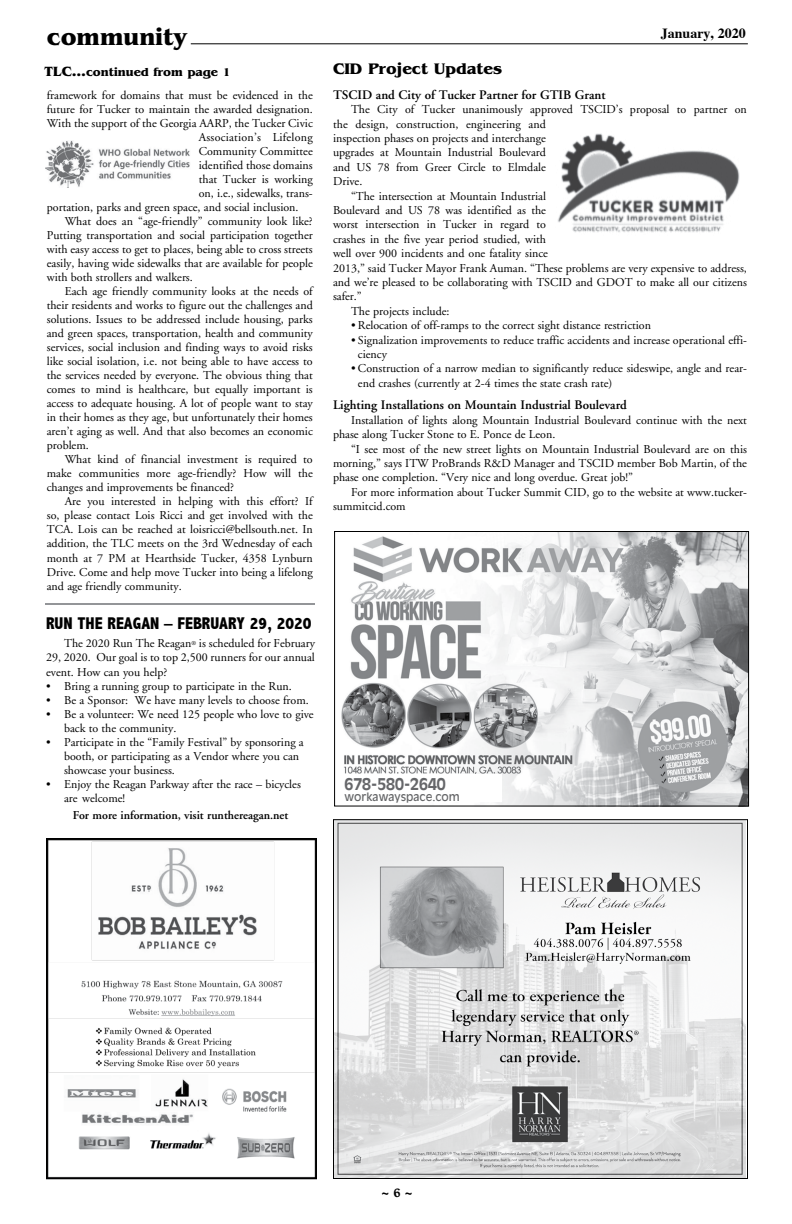
<style>
.page{position:relative;width:792px;height:1224px;background:#fff}
.page>*{position:absolute;margin:0;border:0;box-sizing:border-box;transform-origin:0 0}
.t1{font:700 24px "Benguiat";color:#000}
.t2{font:800 condensed 17px "Abadi";color:#000}
.t3{font:700 16px "Benguiat";color:#000}
.t4{font:700 16px "Antique Olive";color:#656669}
.t5{font:700 14px "Times";color:#000}
.t6{font:500 14px "Belwe";color:#000}
.t7{font:600 13px "Adobe Garamond";color:#000}
.t8{font:12px/14.4px "Adobe Garamond";color:#000}
.t9{font:600 12px "Adobe Garamond";color:#000}
.t10{font:700 12px "Benguiat";color:#000}
.t11{font:12px "Adobe Garamond";letter-spacing:.02em;color:#000}
.t12{font:11px "Antique Olive";color:#636466}
.s1{font-size:14px}
</style>
<div class="page">
<hr style="left:191px;top:43px;width:557px;height:1px;background:#000">
<img style="left:335px;top:821px;width:411px;height:356px">
<div style="left:333px;top:819px;width:415px;height:360px;border:1px solid #000"></div>
<img style="left:47px;top:839px;width:269px;height:341px">
<img style="left:341px;top:533px;width:406px;height:272px">
<div style="left:334px;top:531px;width:415px;height:276px;border:1px solid #000"></div>
<div style="left:344px;top:774px;width:158px;height:28px;background:#fff"></div>
<img style="left:45px;top:141px;width:145px;height:46px">
<img style="left:558px;top:133px;width:182px;height:100px">
<hr style="left:45px;top:603px;width:270px;height:2px;background:#939598">
<h1 class="t1" style="left:47px;top:23px;width:142px">community</h1>
<p class="t5" style="left:661px;top:24px;width:87px">January, 2020</p>
<p class="t10" style="left:45px;top:65px;width:188px"><span class="s1">TLC...</span>continued from page 1</p>
<p class="t8" style="left:47px;top:89px;width:268px">framework for domains that must be evidenced in the</p>
<p class="t8" style="left:47px;top:103px;width:268px">future for Tucker to maintain the awarded designation.</p>
<p class="t8" style="left:47px;top:117px;width:268px">With the support of the Georgia AARP, the Tucker Civic</p>
<p class="t11" style="left:199px;top:131px;width:115px">Association’s Lifelong</p>
<p class="t8" style="left:199px;top:145px;width:116px">Community Committee</p>
<p class="t8" style="left:199px;top:159px;width:116px">identified those domains</p>
<p class="t8" style="left:199px;top:173px;width:115px">that Tucker is working</p>
<p class="t8" style="left:199px;top:187px;width:115px">on, i.e., sidewalks, trans-</p>
<p class="t8" style="left:47px;top:201px;width:253px">portation, parks and green space, and social inclusion.</p>
<p class="t8" style="left:65px;top:215px;width:250px">What does an “age-friendly” community look like?</p>
<p class="t8" style="left:47px;top:229px;width:267px">Putting transportation and social participation together</p>
<p class="t8" style="left:47px;top:243px;width:268px">with easy access to get to places, being able to cross streets</p>
<p class="t8" style="left:47px;top:257px;width:268px">easily, having wide sidewalks that are available for people</p>
<p class="t8" style="left:47px;top:271px;width:148px">with both strollers and walkers.</p>
<p class="t8" style="left:65px;top:285px;width:249px">Each age friendly community looks at the needs of</p>
<p class="t8" style="left:47px;top:299px;width:268px">their residents and works to figure out the challenges and</p>
<p class="t8" style="left:47px;top:313px;width:268px">solutions. Issues to be addressed include housing, parks</p>
<p class="t8" style="left:47px;top:327px;width:267px">and green spaces, transportation, health and community</p>
<p class="t8" style="left:47px;top:341px;width:267px">services, social inclusion and finding ways to avoid risks</p>
<p class="t8" style="left:47px;top:355px;width:267px">like social isolation, i.e. not being able to have access to</p>
<p class="t8" style="left:47px;top:369px;width:268px">the services needed by everyone. The obvious thing that</p>
<p class="t8" style="left:47px;top:383px;width:268px">comes to mind is healthcare, but equally important is</p>
<p class="t8" style="left:47px;top:397px;width:268px">access to adequate housing. A lot of people want to stay</p>
<p class="t8" style="left:47px;top:411px;width:267px">in their homes as they age, but unfortunately their homes</p>
<p class="t8" style="left:47px;top:425px;width:268px">aren’t aging as well. And that also becomes an economic</p>
<p class="t8" style="left:47px;top:439px;width:44px">problem.</p>
<p class="t8" style="left:65px;top:453px;width:250px">What kind of financial investment is required to</p>
<p class="t8" style="left:47px;top:467px;width:268px">make communities more age-friendly? How will the</p>
<p class="t8" style="left:47px;top:481px;width:189px">changes and improvements be financed?</p>
<p class="t8" style="left:65px;top:495px;width:249px">Are you interested in helping with this effort? If</p>
<p class="t8" style="left:47px;top:509px;width:268px">so, please contact Lois Ricci and get involved with the</p>
<p class="t8" style="left:47px;top:523px;width:268px">TCA. Lois can be reached at loisricci@bellsouth.net. In</p>
<p class="t8" style="left:47px;top:537px;width:268px">addition, the TLC meets on the 3rd Wednesday of each</p>
<p class="t8" style="left:47px;top:551px;width:268px">month at 7 PM at Hearthside Tucker, 4358 Lynburn</p>
<p class="t8" style="left:47px;top:565px;width:268px">Drive. Come and help move Tucker into being a lifelong</p>
<p class="t8" style="left:47px;top:579px;width:137px">and age friendly community.</p>
<h2 class="t2" style="left:46px;top:613px;width:267px">RUN THE REAGAN – FEBRUARY 29, 2020</h2>
<p class="t8" style="left:46px;top:636px;width:270px;text-align:justify;text-indent:18px">The 2020 Run The Reagan<sup>®</sup> is scheduled for February 29, 2020. Our goal is to top 2,500 runners for our annual event. How can you help?</p>
<p class="t8" style="left:46px;top:679px;width:247px">• Bring a running group to participate in the Run.</p>
<p class="t8" style="left:46px;top:693px;width:264px">• Be a Sponsor: We have many levels to choose from.</p>
<p class="t8" style="left:64px;top:707px;width:251px;line-height:14px;text-indent:-18px">• Be a volunteer: We need 125 people who love to give back to the community.</p>
<p class="t8" style="left:64px;top:735px;width:241px;line-height:14px;text-indent:-18px">• Participate in the “Family Festival” by sponsoring a booth, or participating as a Vendor where you can showcase your business.</p>
<p class="t8" style="left:64px;top:777px;width:238px;line-height:14px;text-indent:-18px">• Enjoy the Reagan Parkway after the race – bicycles are welcome!</p>
<p class="t9" style="left:73px;top:808px;width:217px">For more information, visit runthereagan.net</p>
<h3 class="t3" style="left:333px;top:59px;width:171px">CID Project Updates</h3>
<p class="t7" style="left:333px;top:88px;width:274px">TSCID and City of Tucker Partner for GTIB Grant</p>
<p class="t8" style="left:351px;top:103px;width:397px">The City of Tucker unanimously approved TSCID’s proposal to partner on</p>
<p class="t8" style="left:333px;top:117px;width:215px">the design, construction, engineering and</p>
<p class="t8" style="left:333px;top:131px;width:215px">inspection phases on projects and interchange</p>
<p class="t8" style="left:333px;top:146px;width:214px">upgrades at Mountain Industrial Boulevard</p>
<p class="t8" style="left:333px;top:160px;width:214px">and US 78 from Greer Circle to Elmdale</p>
<p class="t8" style="left:333px;top:175px;width:31px">Drive.</p>
<p class="t8" style="left:351px;top:189px;width:197px">“The intersection at Mountain Industrial</p>
<p class="t8" style="left:333px;top:203px;width:215px">Boulevard and US 78 was identified as the</p>
<p class="t8" style="left:333px;top:218px;width:215px">worst intersection in Tucker in regard to</p>
<p class="t8" style="left:333px;top:232px;width:214px">crashes in the five year period studied, with</p>
<p class="t8" style="left:333px;top:247px;width:217px">well over 900 incidents and one fatality since</p>
<p class="t8" style="left:333px;top:261px;width:415px">2013,” said Tucker Mayor Frank Auman. “These problems are very expensive to address,</p>
<p class="t8" style="left:333px;top:275px;width:416px">and we’re pleased to be collaborating with TSCID and GDOT to make all our citizens</p>
<p class="t8" style="left:333px;top:290px;width:30px">safer.”</p>
<p class="t8" style="left:351px;top:304px;width:100px">The projects include:</p>
<p class="t8" style="left:351px;top:319px;width:302px">• Relocation of off-ramps to the correct sight distance restriction</p>
<p class="t8" style="left:358px;top:333px;width:390px;text-indent:-7px">• Signalization improvements to reduce traffic accidents and increase operational effi&shy;ciency</p>
<p class="t8" style="left:358px;top:362px;width:391px;text-indent:-7px">• Construction of a narrow median to significantly reduce sideswipe, angle and rear&shy;end crashes (currently at 2-4 times the state crash rate)</p>
<p class="t7" style="left:333px;top:398px;width:295px">Lighting Installations on Mountain Industrial Boulevard</p>
<p class="t8" style="left:333px;top:413px;width:415px;text-indent:18px">Installation of lights along Mountain Industrial Boulevard continue with the next phase along Tucker Stone to E. Ponce de Leon.</p>
<p class="t8" style="left:333px;top:442px;width:415px;text-align:justify;text-indent:18px">“I see most of the new street lights on Mountain Industrial Boulevard are on this morning,” says ITW ProBrands R&amp;D Manager and TSCID member Bob Martin, of the phase one completion. “Very nice and long overdue. Great job!”</p>
<p class="t8" style="left:333px;top:485px;width:416px;text-indent:18px">For more information about Tucker Summit CID, go to the website at www.tucker&shy;summitcid.com</p>
<h3 class="t4" style="left:344px;top:774px;width:103px">678-580-2640</h3>
<p class="t12" style="left:344px;top:790px;width:117px">workawayspace.com</p>
<p class="t6" style="left:381px;top:1184px;width:33px">~ 6 ~</p>
</div>
